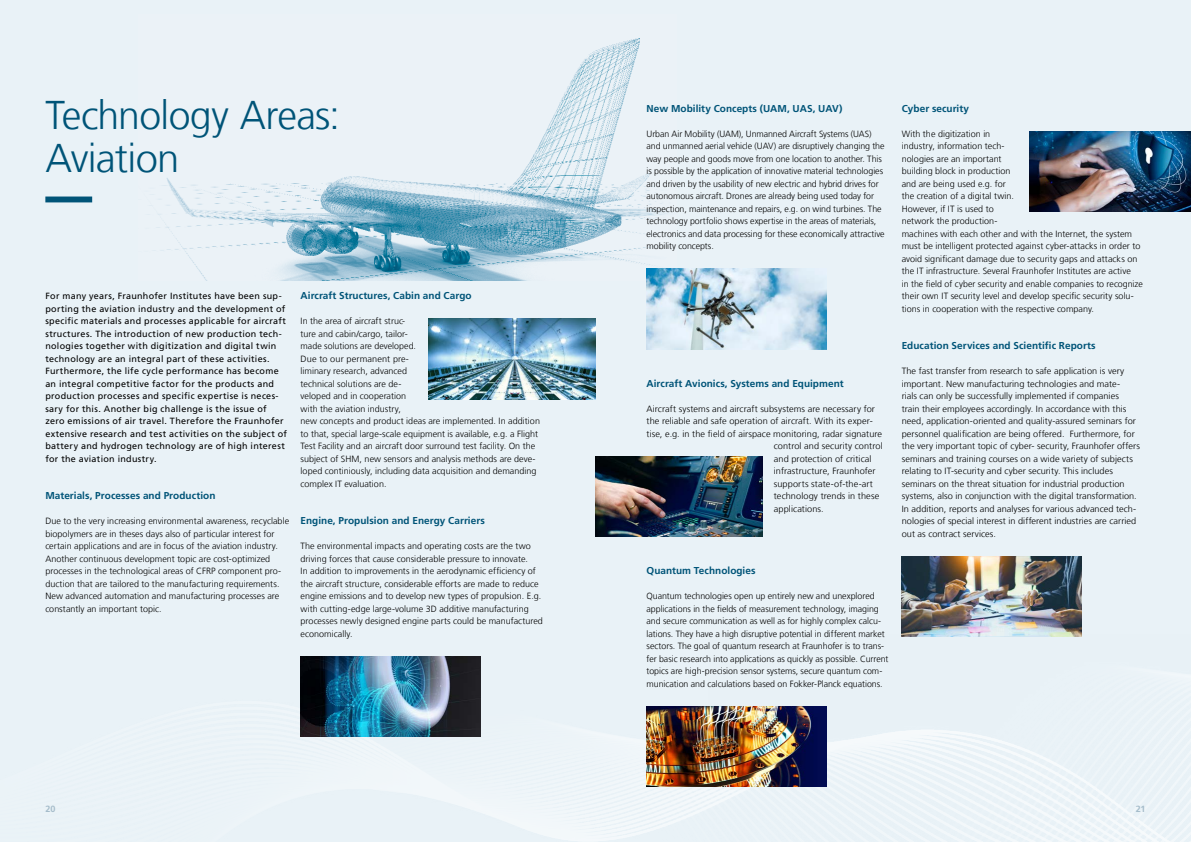
<style>
.page{position:relative;width:1191px;height:842px;background:#e9f2f7}
.page>*{position:absolute;margin:0;border:0;box-sizing:border-box;transform-origin:0 0}
.t1{font:300 40px/43.2px "Frutiger LT Com";letter-spacing:-.02em;color:#005478}
.t2{font:700 10px "Frutiger LT Com";letter-spacing:.005em;color:#005478}
.t3{font:300 9px/12.5px "Frutiger LT Com";color:#000}
.t4{font:9px/12.5px "Frutiger LT Com";letter-spacing:.03em;color:#000}
.t5{font:700 9px "Frutiger LT Com";color:#a5bcca}
</style>
<div class="page">
<img style="left:480px;top:634px;width:706px;height:208px">
<img style="left:158px;top:38px;width:518px;height:243px">
<svg style="left:45px;top:197px;width:421px;height:5px"></svg>
<img style="left:428px;top:318px;width:167px;height:81px">
<img style="left:300px;top:656px;width:180px;height:81px">
<img style="left:646px;top:706px;width:180px;height:81px">
<img style="left:1029px;top:131px;width:162px;height:81px">
<img style="left:901px;top:556px;width:180px;height:81px">
<img style="left:595px;top:456px;width:168px;height:81px">
<img style="left:646px;top:269px;width:180px;height:80px">
<h1 class="t1" style="left:45px;top:94px;width:296px">Technology Areas:<br>Aviation</h1>
<p class="t2" style="left:300px;top:290px;width:173px">Aircraft Structures, Cabin and Cargo</p>
<p class="t3" style="left:300px;top:315px;width:241px">In the area of aircraft struc-<br>ture and cabin/cargo, tailor-<br>made solutions are developed.<br>Due to our permanent pre-<br>liminary research, advanced<br>technical solutions are de-<br>veloped and in cooperation<br>with the aviation industry,<br>new concepts and product ideas are implemented. In addition to that, special large-scale equipment is available, e.g. a Flight Test Facility and an aircraft door surround test facility. On the subject of SHM, new sensors and analysis methods are deve&shy;loped continiously, including data acquisition and demanding complex IT evaluation.</p>
<p class="t4" style="left:45px;top:290px;width:243px">For many years, Fraunhofer Institutes have been sup&shy;porting the aviation industry and the development of specific materials and processes applicable for aircraft structures. The introduction of new production tech&shy;nologies together with digitization and digital twin technology are an integral part of these activities.<br>Furthermore, the life cycle performance has become an integral competitive factor for the products and production processes and specific expertise is neces&shy;sary for this. Another big challenge is the issue of zero emissions of air travel. Therefore the Fraunhofer extensive research and test activities on the subject of battery and hydrogen technology are of high interest for the aviation industry.</p>
<p class="t2" style="left:45px;top:490px;width:172px">Materials, Processes and Production</p>
<p class="t3" style="left:45px;top:515px;width:245px">Due to the very increasing environmental awareness, recyclable biopolymers are in theses days also of particular interest for certain applications and are in focus of the aviation industry.<br>Another continuous development topic are cost-optimized processes in the technological areas of CFRP component pro&shy;duction that are tailored to the manufacturing requirements.<br>New advanced automation and manufacturing processes are constantly an important topic.</p>
<p class="t2" style="left:300px;top:515px;width:186px">Engine, Propulsion and Energy Carriers</p>
<p class="t3" style="left:300px;top:540px;width:244px">The environmental impacts and operating costs are the two driving forces that cause considerable pressure to innovate.<br>In addition to improvements in the aerodynamic efficiency of the aircraft structure, considerable efforts are made to reduce engine emissions and to develop new types of propulsion. E.g. with cutting-edge large-volume 3D additive manufacturing processes newly designed engine parts could be manufactured economically.</p>
<p class="t2" style="left:646px;top:102px;width:197px">New Mobility Concepts (UAM, UAS, UAV)</p>
<p class="t3" style="left:646px;top:127px;width:240px">Urban Air Mobility (UAM), Unmanned Aircraft Systems (UAS) and unmanned aerial vehicle (UAV) are disruptively changing the way people and goods move from one location to another. This is possible by the application of innovative material technologies and driven by the usability of new electric and hybrid drives for autonomous aircraft. Drones are already being used today for inspection, maintenance and repairs, e.g. on wind turbines. The technology portfolio shows expertise in the areas of materials, electronics and data processing for these economically attractive mobility concepts.</p>
<p class="t2" style="left:646px;top:377px;width:199px">Aircraft Avionics, Systems and Equipment</p>
<p class="t3" style="left:646px;top:402px;width:230px">Aircraft systems and aircraft subsystems are necessary for</p>
<p class="t3" style="left:646px;top:415px;width:228px">the reliable and safe operation of aircraft. With its exper-</p>
<p class="t3" style="left:646px;top:427px;width:237px">tise, e.g. in the field of airspace monitoring, radar signature</p>
<p class="t3" style="left:774px;top:440px;width:110px">control and security control</p>
<p class="t3" style="left:774px;top:452px;width:99px">and protection of critical</p>
<p class="t3" style="left:774px;top:465px;width:103px">infrastructure, Fraunhofer</p>
<p class="t3" style="left:774px;top:477px;width:101px">supports state-of-the-art</p>
<p class="t3" style="left:774px;top:490px;width:107px">technology trends in these</p>
<p class="t3" style="left:774px;top:502px;width:50px">applications.</p>
<p class="t2" style="left:646px;top:565px;width:111px">Quantum Technologies</p>
<p class="t3" style="left:646px;top:590px;width:243px">Quantum technologies open up entirely new and unexplored applications in the fields of measurement technology, imaging and secure communication as well as for highly complex calcu&shy;lations. They have a high disruptive potential in different market sectors. The goal of quantum research at Fraunhofer is to trans&shy;fer basic research into applications as quickly as possible. Current topics are high-precision sensor systems, secure quantum com&shy;munication and calculations based on Fokker-Planck equations.</p>
<p class="t2" style="left:901px;top:102px;width:69px">Cyber security</p>
<p class="t3" style="left:901px;top:127px;width:243px">With the digitization in<br>industry, information tech-<br>nologies are an important<br>building block in production<br>and are being used e.g. for<br>the creation of a digital twin.<br>However, if IT is used to<br>network the production-<br>machines with each other and with the Internet, the system must be intelligent protected against cyber-attacks in order to avoid significant damage due to security gaps and attacks on the IT infrastructure. Several Fraunhofer Institutes are active<br>in the field of cyber security and enable companies to recognize their own IT security level and develop specific security solu&shy;tions in cooperation with the respective company.</p>
<p class="t2" style="left:901px;top:340px;width:195px">Education Services and Scientific Reports</p>
<p class="t3" style="left:901px;top:365px;width:240px">The fast transfer from research to safe application is very important. New manufacturing technologies and mate-<br>rials can only be successfully implemented if companies<br>train their employees accordingly. In accordance with this need, application-oriented and quality-assured seminars for personnel qualification are being offered. Furthermore, for the very important topic of cyber- security, Fraunhofer offers seminars and training courses on a wide variety of subjects relating to IT-security and cyber security. This includes seminars on the threat situation for industrial production systems, also in conjunction with the digital transformation.<br>In addition, reports and analyses for various advanced tech&shy;nologies of special interest in different industries are carried out as contract services.</p>
<p class="t5" style="left:45px;top:803px;width:12px">20</p>
<p class="t5" style="left:1135px;top:803px;width:11px">21</p>
</div>
